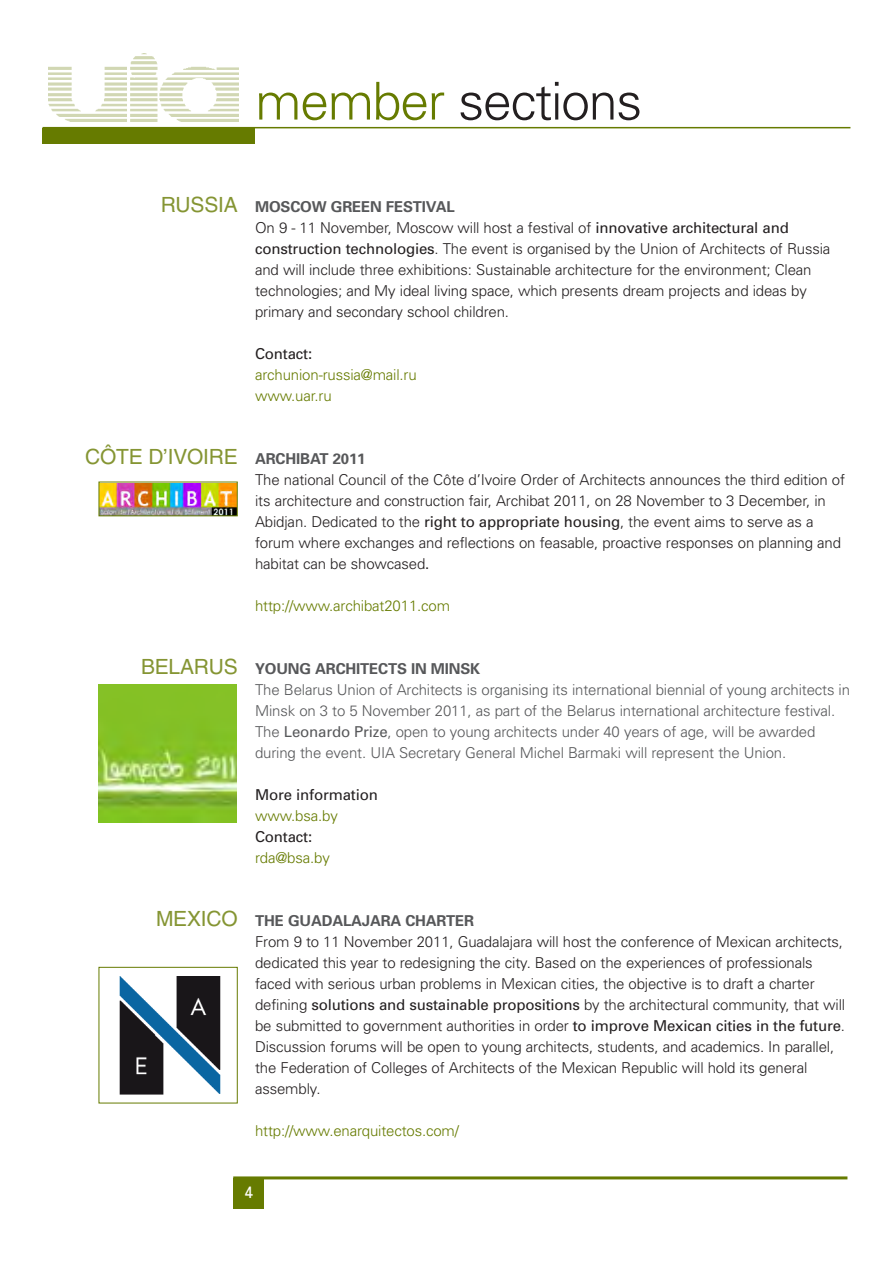
<style>
.page{position:relative;width:893px;height:1263px;background:#fff}
.page>*{position:absolute;margin:0;border:0;box-sizing:border-box;transform-origin:0 0}
.t1{font:300 52.2px "Univers";letter-spacing:-.03em;color:#231f20}
.t2{font:21px "Helvetica";letter-spacing:-.01em;color:#859533}
.t3{font:16.5px "Univers";color:#fff}
.t4{font:300 15px/21px "Univers";letter-spacing:-.01em;color:#231f20}
.t5{font:300 15px/21px "Univers";letter-spacing:-.01em;color:#57585a}
.t6{font:300 15px/21px "Univers";letter-spacing:-.01em;color:#667b00}
.t7{font:700 15px "Univers";letter-spacing:-.01em;color:#57585a}
.t8{font:15px "Univers";letter-spacing:-.01em;color:#231f20}
.s1{color:#667b00}
.s2{font-weight:700;color:#57585a}
.s3{font-weight:400}
.s4{font-family:"Helvetica";font-weight:400}
</style>
<div class="page">
<div style="left:43px;top:128px;width:212px;height:16px;background:#667b00"></div>
<hr style="left:43px;top:127px;width:807px;height:1px;background:#667b00">
<img style="left:49px;top:54px;width:189px;height:68px">
<div style="left:233px;top:1178px;width:30px;height:30px;background:#667b00"></div>
<hr style="left:233px;top:1176px;width:614px;height:3px;background:#667b00">
<svg style="left:101px;top:483px;width:135px;height:1px"></svg>
<img style="left:101px;top:484px;width:135px;height:30px">
<div style="left:99px;top:481px;width:139px;height:35px;border:1px solid #667b00"></div>
<img style="left:120px;top:976px;width:101px;height:119px">
<div style="left:99px;top:967px;width:139px;height:136px;border:1px solid #667b00"></div>
<div style="left:99px;top:684px;width:139px;height:140px;background:#84c125"></div>
<img style="left:99px;top:741px;width:138px;height:68px">
<h1 class="t1" style="left:255px;top:82px;width:389px"><span class="s1">member</span> sections</h1>
<h2 class="t2" style="left:161px;top:197px;width:79px">RUSSIA</h2>
<h2 class="t2" style="left:85px;top:449px;width:154px">CÔTE D’IVOIRE</h2>
<p class="t4" style="left:255px;top:198px;width:577px"><span class="s2">MOSCOW GREEN FESTIVAL<br></span>On 9 - 11 November, Moscow will host a festival of <span class="s3">innovative architectural and construction technologies</span>. The event is organised by the Union of Architects of Russia and will include three exhibitions: Sustainable architecture for the environment; Clean technologies; and My ideal living space, which presents dream projects and ideas by primary and secondary school children.</p>
<p class="t8" style="left:255px;top:348px;width:59px">Contact:</p>
<p class="t6" style="left:255px;top:366px;width:163px">archunion-russia@mail.ru www.uar.ru</p>
<p class="t7" style="left:255px;top:453px;width:112px">ARCHIBAT 2011</p>
<p class="t4" style="left:255px;top:471px;width:591px">The national Council of the Côte d’Ivoire Order of Architects announces the third edition of its architecture and construction fair, Archibat 2011, on 28 November to 3 December, in Abidjan. Dedicated to the <span class="s3">right to appropriate housing</span>, the event aims to serve as a forum where exchanges and reflections on feasable, proactive responses on planning and habitat can be showcased<span class="s4">.</span></p>
<p class="t6" style="left:255px;top:597px;width:196px">http://www.archibat2011.com</p>
<h2 class="t2" style="left:141px;top:659px;width:98px">BELARUS</h2>
<h2 class="t2" style="left:156px;top:911px;width:83px">MEXICO</h2>
<p class="t7" style="left:255px;top:663px;width:227px">YOUNG ARCHITECTS IN MINSK</p>
<p class="t5" style="left:255px;top:681px;width:596px">The Belarus Union of Architects is organising its international biennial of young architects in Minsk on 3 to 5 November 2011, as part of the Belarus international architecture festival.<br>The <span class="s3">Leonardo Prize</span>, open to young architects under 40 years of age, will be awarded during the event. UIA Secretary General Michel Barmaki will represent the Union.</p>
<p class="t8" style="left:255px;top:789px;width:124px">More information</p>
<p class="t6" style="left:255px;top:807px;width:84px">www.bsa.by</p>
<p class="t8" style="left:255px;top:831px;width:59px">Contact:</p>
<p class="t6" style="left:255px;top:849px;width:76px">rda@bsa.by</p>
<p class="t7" style="left:255px;top:915px;width:221px">THE GUADALAJARA CHARTER</p>
<p class="t4" style="left:255px;top:933px;width:591px">From 9 to 11 November 2011, Guadalajara will host the conference of Mexican architects, dedicated this year to redesigning the city. Based on the experiences of professionals faced with serious urban problems in Mexican cities, the objective is to draft a charter defining <span class="s3">solutions and sustainable propositions</span> by the architectural community, that will be submitted to government authorities in order <span class="s3">to improve Mexican cities in the future</span>.<br>Discussion forums will be open to young architects, students, and academics. In parallel, the Federation of Colleges of Architects of the Mexican Republic will hold its general assembly.</p>
<p class="t6" style="left:255px;top:1122px;width:205px">http://www.enarquitectos.com/</p>
<p class="t3" style="left:244px;top:1186px;width:11px">4</p>
</div>
